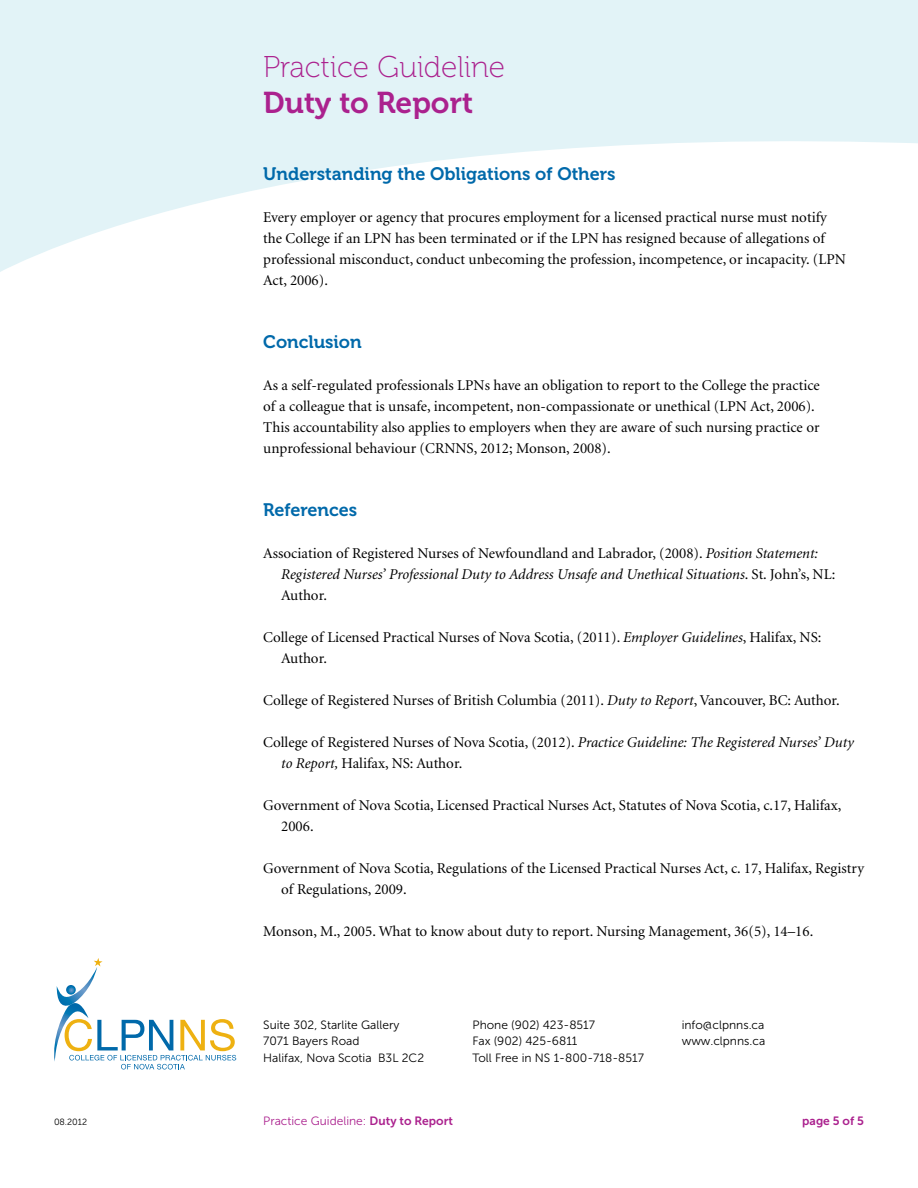
<style>
.page{position:relative;width:918px;height:1188px;background:#fff}
.page>*{position:absolute;margin:0;border:0;box-sizing:border-box;transform-origin:0 0}
.t1{font:30px "Museo 100";color:#ab218e}
.t2{font:30px "Museo 700";color:#ab218e}
.t3{font:18px "Museo 700";color:#0069aa}
.t4{font:15px/21px "Minion";color:#000}
.t5{font:italic 15px/21px "Minion";color:#000}
.t6{font:12px/16.5px "Museo Sans 300";color:#000}
.t7{font:12px "Museo Sans 300";color:#ab218e}
.t8{font:12px "Museo Sans 700";color:#ab218e}
.t9{font:9px "Museo Sans 300";color:#000}
.s1{font-style:normal}
.s2{font-style:italic}
.s3{font-family:"Museo Sans 700"}
</style>
<div class="page">
<svg style="left:0;top:0;width:918px;height:272px;fill:#e2f3f7"></svg>
<svg style="left:54px;top:958px;width:182px;height:112px"></svg>
<p class="t9" style="left:54px;top:1117px;width:35px">08.2012</p>
<h1 class="t1" style="left:263px;top:50px;width:243px">Practice Guideline</h1>
<h1 class="t2" style="left:263px;top:85px;width:211px">Duty to Report</h1>
<p class="t3" style="left:263px;top:164px;width:354px">Understanding the Obligations of Others</p>
<p class="t4" style="left:263px;top:207px;width:584px">Every employer or agency that procures employment for a licensed practical nurse must notify the College if an LPN has been terminated or if the LPN has resigned because of allegations of professional misconduct, conduct unbecoming the profession, incompetence, or incapacity. (LPN Act, 2006).</p>
<p class="t3" style="left:263px;top:332px;width:100px">Conclusion</p>
<p class="t4" style="left:263px;top:375px;width:558px">As a self-regulated professionals LPNs have an obligation to report to the College the practice of a colleague that is unsafe, incompetent, non-compassionate or unethical (LPN Act, 2006).<br>This accountability also applies to employers when they are aware of such nursing practice or unprofessional behaviour (CRNNS, 2012; Monson, 2008).</p>
<p class="t3" style="left:263px;top:500px;width:95px">References</p>
<p class="t5" style="left:281px;top:543px;width:556px;text-indent:-18px"><span class="s1">Association of Registered Nurses of Newfoundland and Labrador, (2008).</span> Position Statement:<br>Registered Nurses’ Professional Duty to Address Unsafe and Unethical Situations<span class="s1">. St. John’s, NL:<br>Author.</span></p>
<p class="t4" style="left:281px;top:627px;width:542px;text-indent:-18px">College of Licensed Practical Nurses of Nova Scotia, (2011). <span class="s2">Employer Guidelines</span>, Halifax, NS:<br>Author.</p>
<p class="t4" style="left:263px;top:690px;width:578px">College of Registered Nurses of British Columbia (2011). <span class="s2">Duty to Report</span>, Vancouver, BC: Author.</p>
<p class="t4" style="left:281px;top:732px;width:574px;text-indent:-18px">College of Registered Nurses of Nova Scotia, (2012). <span class="s2">Practice Guideline: The Registered Nurses’ Duty to Report,</span> Halifax, NS: Author.</p>
<p class="t4" style="left:281px;top:795px;width:562px;text-indent:-18px">Government of Nova Scotia, Licensed Practical Nurses Act, Statutes of Nova Scotia, c.17, Halifax,<br>2006.</p>
<p class="t4" style="left:281px;top:858px;width:584px;text-indent:-18px">Government of Nova Scotia, Regulations of the Licensed Practical Nurses Act, c. 17, Halifax, Registry of Regulations, 2009.</p>
<p class="t4" style="left:263px;top:921px;width:552px">Monson, M., 2005. What to know about duty to report. Nursing Management, 36(5), 14–16.</p>
<p class="t6" style="left:472px;top:1016px;width:173px">Phone (902) 423-8517<br>Fax (902) 425-6811<br>Toll Free in NS 1-800-718-8517</p>
<p class="t6" style="left:263px;top:1016px;width:162px">Suite 302, Starlite Gallery<br>7071 Bayers Road<br>Halifax, Nova Scotia B3L 2C2</p>
<p class="t6" style="left:682px;top:1016px;width:85px">info@clpnns.ca www.clpnns.ca</p>
<p class="t7" style="left:263px;top:1114px;width:191px">Practice Guideline: <span class="s3">Duty to Report</span></p>
<p class="t8" style="left:802px;top:1114px;width:63px">page 5 of 5</p>
</div>
